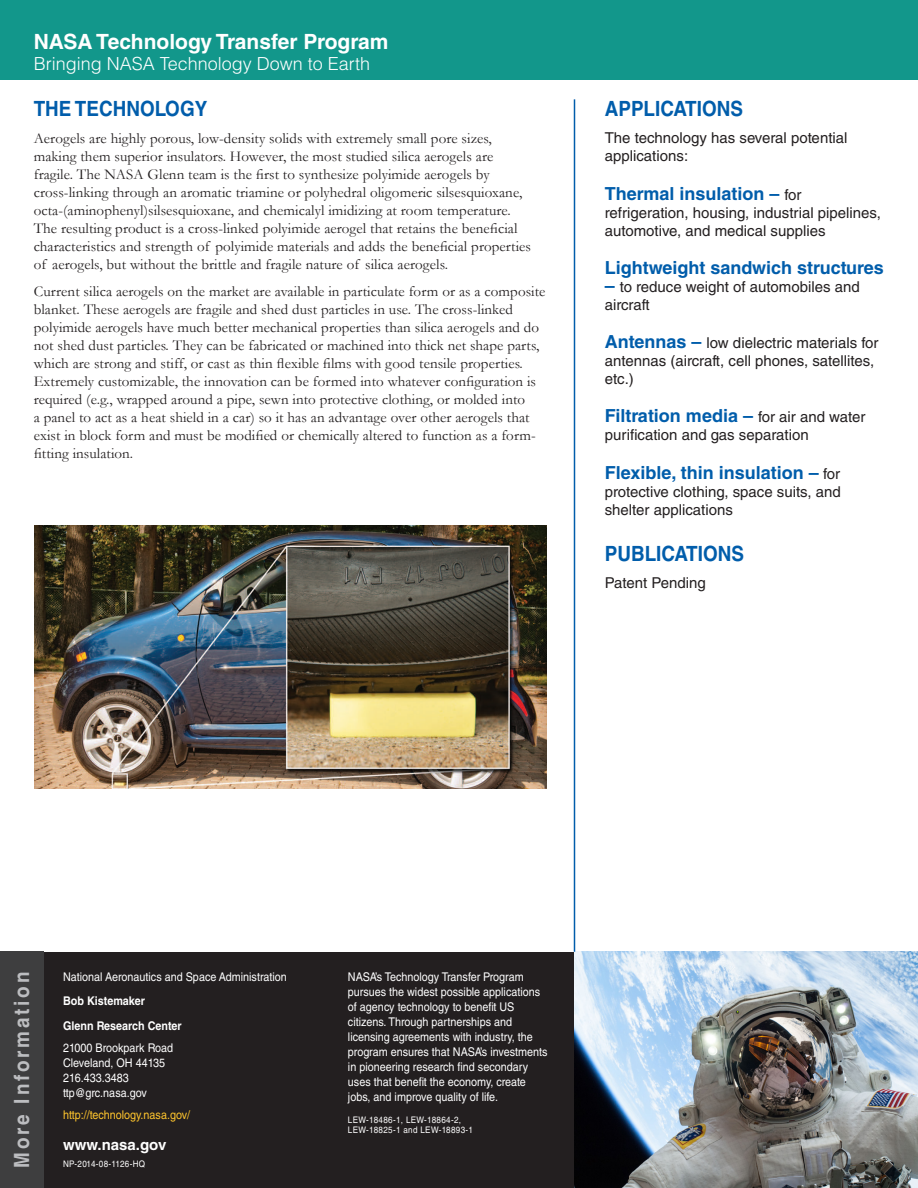
<style>
.page{position:relative;width:918px;height:1188px;background:#fff}
.page>*{position:absolute;margin:0;border:0;box-sizing:border-box;transform-origin:0 0}
.Header_1{font:700 21px "Helvetica LT Std";color:#015dab;scale:.9 1}
.t1{font:700 21px "Helvetica LT Std";color:#fff}
.t2{font:700 21px "Helvetica LT Std";letter-spacing:.15em;color:#bcbdc0;scale:.9 1}
.Text_Side_Bar{font:700 18px "Helvetica LT Std";color:#015dab}
.t3{font:300 18px "Helvetica LT Std";color:#fff}
.Text_Normal{font:15px/18px "Garamond";letter-spacing:.005em;color:#231f20}
.Text_Side_Bar-2{font:15px/18px "Helvetica LT Std";color:#231f20}
.www_NASA_gov{font:700 15px "Helvetica LT Std";color:#fff}
.Contact_Name{font:12px/15px "Helvetica LT Std";color:#fff;scale:.9 1}
.Contact_Text{font:12px "Helvetica LT Std";color:#fff;scale:.9 1}
.Contact_Name-2{font:700 12px "Helvetica LT Std";color:#fff;scale:.9 1}
.Email_Contact_text{font:12px "Helvetica LT Std";color:#ffc52d;scale:.9 1}
.publication_number{font:9px "Helvetica LT Std";letter-spacing:.04em;color:#fff;scale:.9 1}
.s1{font-weight:400;font-size:15px;color:#231f20}
.s2{font-weight:700;font-size:18px;color:#015dab}
</style>
<div class="page">
<div style="left:43px;top:952px;width:875px;height:236px;background:#231f20"></div>
<img style="left:575px;top:952px;width:343px;height:236px">
<hr style="left:574px;top:99px;width:1px;height:853px;background:#015dab">
<div style="left:0;top:952px;width:43px;height:236px;background:#3e3e3f"></div>
<div style="left:0;top:0;width:918px;height:80px;background:#12978b"></div>
<img style="left:34px;top:526px;width:513px;height:262px">
<h1 class="t1" style="left:34px;top:29px;width:356px">NASA Technology Transfer Program</h1>
<p class="t3" style="left:34px;top:53px;width:338px">Bringing NASA Technology Down to Earth</p>
<p class="Header_1" style="left:34px;top:96px;width:194px">THE TECHNOLOGY</p>
<p class="Text_Normal" style="left:34px;top:129px;width:499px">Aerogels are highly porous, low-density solids with extremely small pore sizes, making them superior insulators. However, the most studied silica aerogels are fragile. The NASA Glenn team is the first to synthesize polyimide aerogels by cross-linking through an aromatic triamine or polyhedral oligomeric silsesquioxane, octa-(aminophenyl)silsesquioxane, and chemicalyl imidizing at room temperature.<br>The resulting product is a cross-linked polyimide aerogel that retains the beneficial characteristics and strength of polyimide materials and adds the beneficial properties of aerogels, but without the brittle and fragile nature of silica aerogels.</p>
<p class="Text_Normal" style="left:34px;top:282px;width:513px">Current silica aerogels on the market are available in particulate form or as a composite blanket. These aerogels are fragile and shed dust particles in use. The cross-linked polyimide aerogels have much better mechanical properties than silica aerogels and do not shed dust particles. They can be fabricated or machined into thick net shape parts, which are strong and stiff, or cast as thin flexible films with good tensile properties.<br>Extremely customizable, the innovation can be formed into whatever configuration is required (e.g., wrapped around a pipe, sewn into protective clothing, or molded into<br>a panel to act as a heat shield in a car) so it has an advantage over other aerogels that exist in block form and must be modified or chemically altered to function as a form&shy;fitting insulation.</p>
<p class="Header_1" style="left:605px;top:96px;width:155px">APPLICATIONS</p>
<p class="Text_Side_Bar-2" style="left:605px;top:129px;width:244px">The technology has several potential applications:</p>
<p class="Text_Side_Bar" style="left:605px;top:182px;width:198px">Thermal insulation – <span class="s1">for</span></p>
<p class="Text_Side_Bar-2" style="left:605px;top:203px;width:278px">refrigeration, housing, industrial pipelines, automotive, and medical supplies</p>
<p class="Text_Side_Bar" style="left:605px;top:257px;width:281px">Lightweight sandwich structures</p>
<p class="Text_Side_Bar-2" style="left:605px;top:278px;width:256px"><span class="s2">–</span> to reduce weight of automobiles and aircraft</p>
<p class="Text_Side_Bar-2" style="left:605px;top:334px;width:275px"><span class="s2">Antennas –</span> low dielectric materials for antennas (aircraft, cell phones, satellites, etc.)</p>
<p class="Text_Side_Bar" style="left:605px;top:405px;width:262px">Filtration media – <span class="s1">for air and water</span></p>
<p class="Text_Side_Bar-2" style="left:605px;top:426px;width:206px">purification and gas separation</p>
<p class="Text_Side_Bar" style="left:605px;top:461px;width:237px">Flexible, thin insulation – <span class="s1">for</span></p>
<p class="Text_Side_Bar-2" style="left:605px;top:482px;width:238px">protective clothing, space suits, and shelter applications</p>
<p class="Header_1" style="left:605px;top:541px;width:156px">PUBLICATIONS</p>
<p class="Text_Side_Bar-2" style="left:605px;top:574px;width:102px">Patent Pending</p>
<h1 class="t2" style="left:9px;top:1168px;width:219px;rotate:-90deg">More Information</h1>
<p class="Contact_Text" style="left:63px;top:969px;width:250px">National Aeronautics and Space Administration</p>
<p class="Contact_Name-2" style="left:63px;top:994px;width:92px">Bob Kistemaker</p>
<p class="Contact_Name-2" style="left:63px;top:1019px;width:133px">Glenn Research Center</p>
<p class="Contact_Name" style="left:63px;top:1040px;width:124px">21000 Brookpark Road<br>Cleveland, OH 44135<br>216.433.3483 ttp@grc.nasa.gov</p>
<p class="Email_Contact_text" style="left:63px;top:1107px;width:143px">http://technology.nasa.gov/</p>
<p class="www_NASA_gov" style="left:63px;top:1136px;width:105px">www.nasa.gov</p>
<p class="publication_number" style="left:63px;top:1159px;width:93px">NP-2014-08-1126-HQ</p>
<p class="Contact_Name" style="left:348px;top:969px;width:223px">NASA’s Technology Transfer Program pursues the widest possible applications of agency technology to benefit US citizens. Through partnerships and licensing agreements with industry, the program ensures that NASA’s investments in pioneering research find secondary uses that benefit the economy, create jobs, and improve quality of life.</p>
<p class="publication_number" style="left:348px;top:1114px;width:127px">LEW-18486-1, LEW-18864-2,</p>
<p class="publication_number" style="left:348px;top:1125px;width:140px">LEW-18825-1 and LEW-18893-1</p>
</div>
